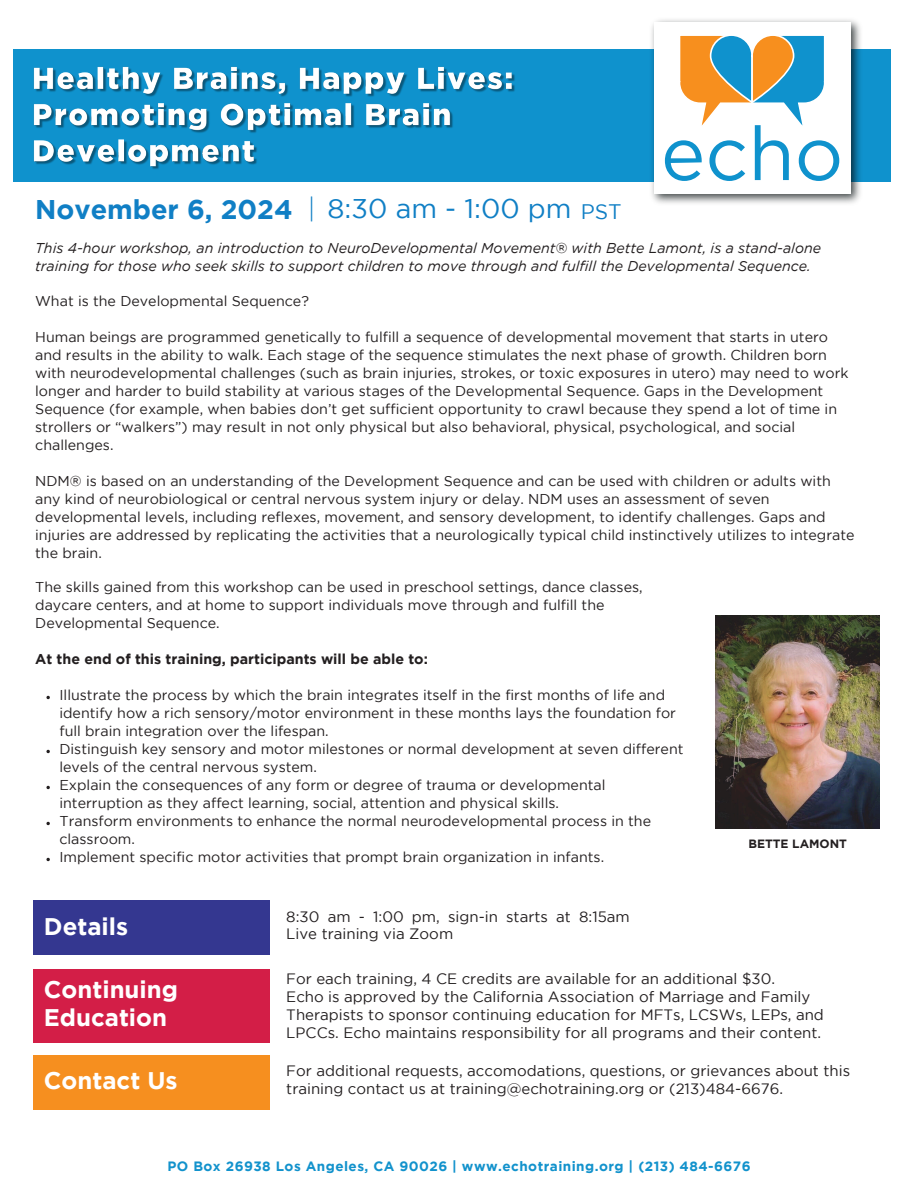
<style>
.page{position:relative;width:918px;height:1188px;background:#fff}
.page>*{position:absolute;margin:0;border:0;box-sizing:border-box;transform-origin:0 0}
.t1{font:700 27px "Gotham";color:#107fc5}
.t2{font:27px "Gotham";color:#107fc5}
.t3{font:700 24px/28.2px "Gotham";color:#fff}
.t4{font:21px "Gotham";color:#107fc5}
.t5{font:15px/18px "Gotham";color:#231f20}
.t6{font:14.25px/18px "Gotham";color:#231f20}
.t7{font:italic 14.25px/18px "Gotham";color:#231f20}
.t8{font:700 14.25px "Gotham";color:#231f20}
.t9{font:700 13.5px "Gotham";letter-spacing:.035em;color:#1292cc}
.t10{font:700 12px "Gotham";color:#231f20}
.s1{font-family:"Gotham Rounded";font-weight:300}
</style>
<div class="page">
<div style="left:13px;top:49px;width:878px;height:132px;background:#0f92cd"></div>
<img style="left:647px;top:19px;width:219px;height:185px">
<div style="left:654px;top:22px;width:196px;height:172px;background:#fff"></div>
<svg style="left:665px;top:35px;width:174px;height:146px"></svg>
<div style="left:33px;top:901px;width:237px;height:54px;background:#343790"></div>
<div style="left:33px;top:969px;width:237px;height:74px;background:#d31e47"></div>
<div style="left:33px;top:1056px;width:237px;height:54px;background:#f68f1f"></div>
<img style="left:33px;top:66px;width:482px;height:103px">
<svg style="left:46px;top:696px;width:4px;height:3px"></svg>
<svg style="left:46px;top:750px;width:4px;height:3px"></svg>
<svg style="left:46px;top:786px;width:4px;height:3px"></svg>
<svg style="left:46px;top:822px;width:4px;height:3px"></svg>
<svg style="left:46px;top:858px;width:4px;height:3px"></svg>
<img style="left:716px;top:615px;width:164px;height:214px">
<p class="t1" style="left:35px;top:199px;width:259px">November 6, 2024</p>
<p class="t2" style="left:308px;top:199px;width:265px"><span class="s1">|</span> 8:30 am - 1:00 pm</p>
<p class="t4" style="left:581px;top:203px;width:43px">PST</p>
<p class="t7" style="left:35px;top:240px;width:788px">This 4-hour workshop, an introduction to NeuroDevelopmental Movement® with Bette Lamont, is a stand-alone training for those who seek skills to support children to move through and fulfill the Developmental Sequence.</p>
<p class="t6" style="left:35px;top:292px;width:275px">What is the Developmental Sequence?</p>
<p class="t6" style="left:35px;top:328px;width:815px">Human beings are programmed genetically to fulfill a sequence of developmental movement that starts in utero and results in the ability to walk. Each stage of the sequence stimulates the next phase of growth. Children born with neurodevelopmental challenges (such as brain injuries, strokes, or toxic exposures in utero) may need to work longer and harder to build stability at various stages of the Developmental Sequence. Gaps in the Development Sequence (for example, when babies don’t get sufficient opportunity to crawl because they spend a lot of time in strollers or “walkers”) may result in not only physical but also behavioral, physical, psychological, and social challenges.</p>
<h6 class="t6" style="left:35px;top:472px;width:821px">NDM® is based on an understanding of the Development Sequence and can be used with children or adults with any kind of neurobiological or central nervous system injury or delay. NDM uses an assessment of seven developmental levels, including reflexes, movement, and sensory development, to identify challenges. Gaps and injuries are addressed by replicating the activities that a neurologically typical child instinctively utilizes to integrate the brain.</h6>
<p class="t6" style="left:35px;top:579px;width:609px">The skills gained from this workshop can be used in preschool settings, dance classes, daycare centers, and at home to support individuals move through and fulfill the<br>Developmental Sequence.</p>
<p class="t8" style="left:35px;top:654px;width:394px">At the end of this training, participants will be able to:</p>
<p class="t6" style="left:59px;top:687px;width:618px">Illustrate the process by which the brain integrates itself in the first months of life and identify how a rich sensory/motor environment in these months lays the foundation for full brain integration over the lifespan.</p>
<p class="t6" style="left:59px;top:741px;width:626px">Distinguish key sensory and motor milestones or normal development at seven different levels of the central nervous system.</p>
<p class="t6" style="left:59px;top:777px;width:548px">Explain the consequences of any form or degree of trauma or developmental interruption as they affect learning, social, attention and physical skills.</p>
<p class="t6" style="left:59px;top:813px;width:593px">Transform environments to enhance the normal neurodevelopmental process in the classroom.</p>
<p class="t6" style="left:59px;top:849px;width:546px">Implement specific motor activities that prompt brain organization in infants.</p>
<h4 class="t10" style="left:748px;top:839px;width:100px">BETTE LAMONT</h4>
<h2 class="t5" style="left:286px;top:909px;width:345px">8:30 am - 1:00 pm, sign-in starts at 8:15am</h2>
<p class="t3" style="left:44px;top:914px;width:86px">Details</p>
<h2 class="t5" style="left:286px;top:926px;width:168px">Live training via Zoom</h2>
<h3 class="t5" style="left:286px;top:971px;width:490px">For each training, 4 CE credits are available for an additional $30.</h3>
<h5 class="t5" style="left:286px;top:989px;width:539px">Echo is approved by the California Association of Marriage and Family<br>Therapists to sponsor continuing education for MFTs, LCSWs, LEPs, and<br>LPCCs. Echo maintains responsibility for all programs and their content.</h5>
<p class="t5" style="left:286px;top:1063px;width:565px">For additional requests, accomodations, questions, or grievances about this</p>
<p class="t3" style="left:44px;top:977px;width:136px">Continuing<br>Education</p>
<p class="t3" style="left:44px;top:1069px;width:135px">Contact Us</p>
<p class="t5" style="left:286px;top:1081px;width:498px">training contact us at training@echotraining.org or (213)484-6676.</p>
<h4 class="t9" style="left:167px;top:1161px;width:585px">PO Box 26938 Los Angeles, CA 90026 | www.echotraining.org | (213) 484-6676</h4>
</div>
